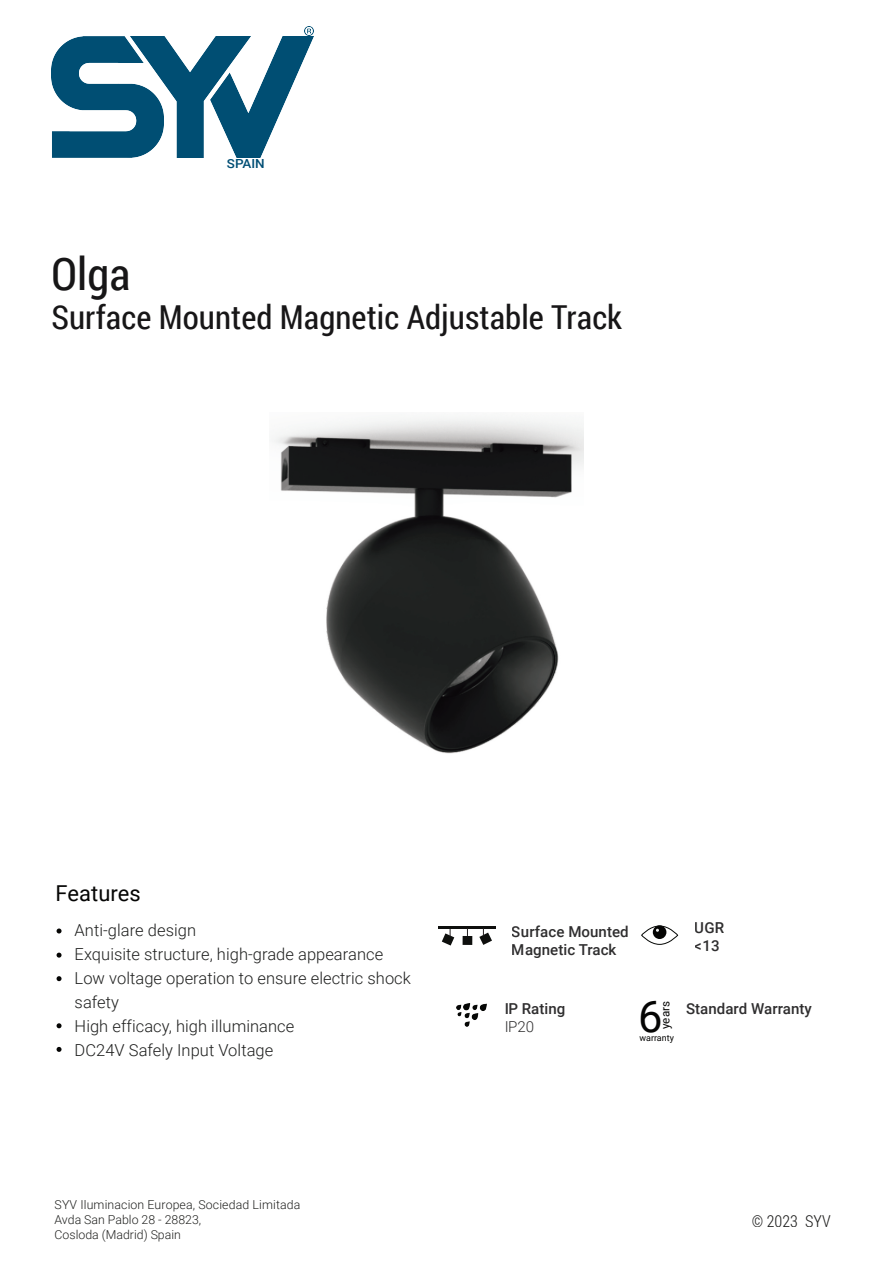
<style>
.page{position:relative;width:893px;height:1263px;background:#fff}
.page>*{position:absolute;margin:0;border:0;box-sizing:border-box;transform-origin:0 0}
.t1{font:45px "Roboto Condensed";color:#171617}
.t2{font:43.35px "Roboto";color:#050504}
.t3{font:33px "Roboto Condensed";letter-spacing:.005em;color:#171617}
.t4{font:21.9px "Roboto";letter-spacing:.005em;color:#050504}
.t5{font:300 16.5px/24px "Roboto";letter-spacing:.005em;color:#040504}
.t6{font:300 16.5px "Roboto Condensed";letter-spacing:.005em;color:#050504}
.t7{font:500 15.15px/18.1px "Roboto";letter-spacing:.005em;color:#171617}
.t8{font:300 15.15px "Roboto";color:#171617}
.t9{font:500 12.6px "Roboto";color:#004e74;scale:1.07 1}
.t10{font:300 12.3px/14.9px "Roboto";color:#060705}
.t11{font:11.7px "Roboto";letter-spacing:.005em;color:#050504}
.t12{font:8.85px "Roboto";letter-spacing:.005em;color:#050504}
</style>
<div class="page">
<svg style="left:57px;top:928px;width:5px;height:5px"></svg>
<svg style="left:57px;top:976px;width:5px;height:5px"></svg>
<svg style="left:57px;top:953px;width:5px;height:5px"></svg>
<img style="left:456px;top:1003px;width:30px;height:23px">
<img style="left:250px;top:37px;width:63px;height:120px">
<img style="left:163px;top:37px;width:87px;height:120px">
<img style="left:52px;top:37px;width:111px;height:120px">
<svg style="left:305px;top:27px;width:8px;height:8px"></svg>
<svg style="left:57px;top:1023px;width:5px;height:5px"></svg>
<svg style="left:57px;top:1047px;width:5px;height:5px"></svg>
<div style="left:653px;top:925px;width:13px;height:14px;background:#050504;border-radius:50%"></div>
<div style="left:641px;top:926px;width:37px;height:18px;border:1px solid #050705;border-radius:50%"></div>
<hr style="left:439px;top:927px;width:57px;height:2px;background:#0e0f0d">
<div style="left:463px;top:936px;width:9px;height:9px;background:#0e0f0d"></div>
<svg style="left:442px;top:929px;width:12px;height:16px"></svg>
<svg style="left:479px;top:928px;width:13px;height:17px"></svg>
<img style="left:273px;top:418px;width:310px;height:336px">
<p class="t9" style="left:227px;top:155px;width:37px">SPAIN</p>
<h1 class="t1" style="left:52px;top:242px;width:80px">Olga</h1>
<h3 class="t3" style="left:52px;top:295px;width:572px">Surface Mounted Magnetic Adjustable Track</h3>
<h3 class="t4" style="left:56px;top:878px;width:87px">Features</h3>
<p class="t5" style="left:75px;top:918px;width:338px">Anti-glare design<br>Exquisite structure, high-grade appearance<br>Low voltage operation to ensure electric shock safety<br>High efficacy, high illuminance<br>DC24V Safely Input Voltage</p>
<p class="t10" style="left:55px;top:1197px;width:247px">SYV Iluminacion Europea, Sociedad Limitada<br>Avda San Pablo 28 - 28823,<br>Cosloda (Madrid) Spain</p>
<p class="t7" style="left:512px;top:922px;width:118px">Surface Mounted<br>Magnetic Track</p>
<p class="t7" style="left:695px;top:918px;width:31px">UGR &lt;13</p>
<h2 class="t2" style="left:638px;top:986px;width:26px">6</h2>
<p class="t11" style="left:657px;top:1029px;width:29px;rotate:-90deg">years</p>
<p class="t12" style="left:639px;top:1032px;width:36px">warranty</p>
<p class="t7" style="left:504px;top:999px;width:63px">IP Rating</p>
<p class="t7" style="left:686px;top:999px;width:127px">Standard Warranty</p>
<p class="t8" style="left:504px;top:1016px;width:32px">IP20</p>
<p class="t6" style="left:752px;top:1209px;width:81px">© 2023 SYV</p>
</div>
